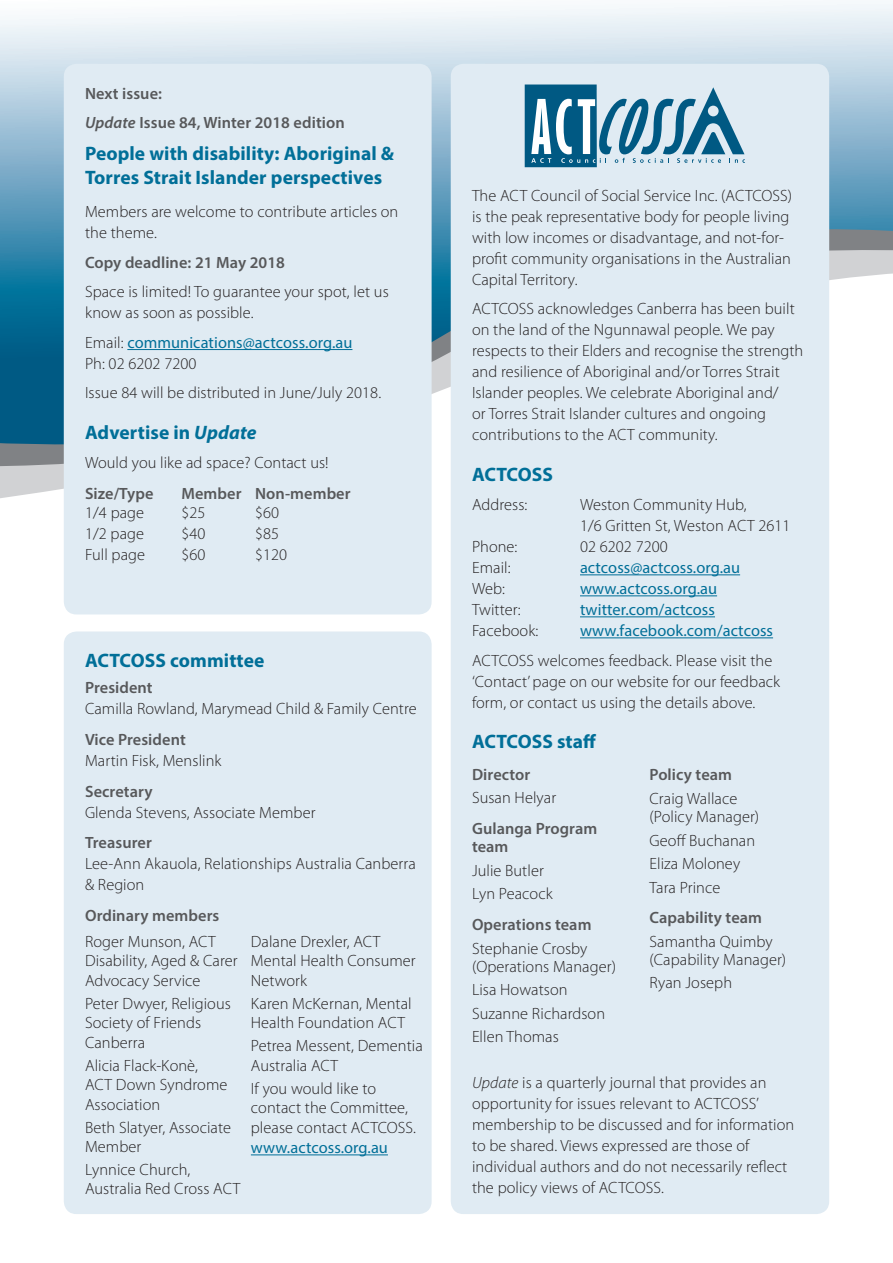
<style>
.page{position:relative;width:893px;height:1263px;background:#fff}
.page>*{position:absolute;margin:0;border:0;box-sizing:border-box;transform-origin:0 0}
.t1{font:700 19.5px/23.4px "Myriad Pro";letter-spacing:.005em;color:#016f98}
.t2{font:300 16.35px/21px "Myriad Pro";letter-spacing:.005em;color:#231f20}
.t3{font:600 16.35px/18px "Myriad Pro";letter-spacing:.005em;color:#57585a}
.t4{font:16.35px/21px "Myriad Pro";letter-spacing:.005em;color:#016f98}
.s1{font-style:italic}
.s2{font-weight:300;color:#231f20}
</style>
<div class="page">
<div style="left:237px;top:3px;width:656px;height:13px;background:#f5f9fb"></div>
<svg style="left:0;top:16px;width:893px;height:482px"></svg>
<div style="left:64px;top:631px;width:368px;height:583px;background:#e0ebf3;border-radius:13px"></div>
<hr style="left:251px;top:1154px;width:137px;height:1px;background:#016f98">
<div style="left:451px;top:64px;width:378px;height:1150px;background:#e0ebf3;border-radius:13px"></div>
<hr style="left:580px;top:574px;width:160px;height:1px;background:#016f98">
<hr style="left:580px;top:595px;width:137px;height:1px;background:#016f98">
<hr style="left:580px;top:616px;width:135px;height:1px;background:#016f98">
<hr style="left:580px;top:637px;width:193px;height:1px;background:#016f98">
<svg style="left:525px;top:85px;width:220px;height:82px"></svg>
<div style="left:64px;top:64px;width:368px;height:550px;background:#e0ebf3;border-radius:13px"></div>
<hr style="left:127px;top:349px;width:225px;height:1px;background:#016f98">
<p class="t3" style="left:85px;top:78px;width:261px;line-height:29.5px">Next issue:<br><span class="s1">Update</span> Issue 84, Winter 2018 edition</p>
<p class="t1" style="left:85px;top:141px;width:311px">People with disability: Aboriginal &amp;<br>Torres Strait Islander perspectives</p>
<p class="t2" style="left:85px;top:201px;width:315px">Members are welcome to contribute articles on the theme.</p>
<p class="t3" style="left:85px;top:253px;width:202px">Copy deadline: 21 May 2018</p>
<p class="t2" style="left:85px;top:281px;width:305px">Space is limited! To guarantee your spot, let us know as soon as possible.</p>
<p class="t4" style="left:85px;top:332px;width:269px"><span class="s2">Email:</span> communications@actcoss.org.au<br><span class="s2">Ph: 02 6202 7200</span></p>
<p class="t2" style="left:85px;top:382px;width:298px">Issue 84 will be distributed in June/July 2018.</p>
<p class="t1" style="left:85px;top:420px;width:173px">Advertise in <span class="s1">Update</span></p>
<p class="t2" style="left:85px;top:452px;width:245px">Would you like ad space? Contact us!</p>
<p class="t3" style="left:85px;top:484px;width:70px">Size/Type</p>
<p class="t3" style="left:181px;top:484px;width:171px">Member Non-member</p>
<p class="t2" style="left:85px;top:501px;width:62px;text-align:justify">1/4 page 1/2 page Full page</p>
<p class="t2" style="left:181px;top:501px;width:26px;text-align:justify">$25 $40 $60</p>
<p class="t2" style="left:255px;top:501px;width:34px">$60 $85 $120</p>
<p class="t1" style="left:85px;top:648px;width:181px">ACTCOSS committee</p>
<p class="t3" style="left:85px;top:678px;width:69px">President</p>
<p class="t2" style="left:85px;top:698px;width:333px">Camilla Rowland, Marymead Child &amp; Family Centre</p>
<p class="t3" style="left:85px;top:730px;width:102px">Vice President</p>
<p class="t2" style="left:85px;top:750px;width:138px">Martin Fisk, Menslink</p>
<p class="t3" style="left:85px;top:781px;width:69px">Secretary</p>
<p class="t2" style="left:85px;top:801px;width:232px">Glenda Stevens, Associate Member</p>
<p class="t3" style="left:85px;top:833px;width:68px">Treasurer</p>
<p class="t2" style="left:85px;top:853px;width:332px">Lee-Ann Akauola, Relationships Australia Canberra &amp; Region</p>
<p class="t3" style="left:85px;top:906px;width:136px">Ordinary members</p>
<p class="t2" style="left:85px;top:931px;width:154px;line-height:19.5px">Roger Munson, ACT<br>Disability, Aged &amp; Carer<br>Advocacy Service</p>
<p class="t2" style="left:85px;top:993px;width:147px;line-height:19.5px">Peter Dwyer, Religious<br>Society of Friends<br>Canberra</p>
<p class="t2" style="left:85px;top:1055px;width:144px;line-height:19.5px">Alicia Flack-Konè,<br>ACT Down Syndrome<br>Association</p>
<p class="t2" style="left:85px;top:1117px;width:148px;line-height:19.5px">Beth Slatyer, Associate<br>Member</p>
<p class="t2" style="left:85px;top:1159px;width:157px;line-height:19.5px">Lynnice Church,<br>Australia Red Cross ACT</p>
<p class="t2" style="left:251px;top:931px;width:166px;line-height:19.5px">Dalane Drexler, ACT<br>Mental Health Consumer<br>Network</p>
<p class="t2" style="left:251px;top:993px;width:162px;line-height:19.5px">Karen McKernan, Mental<br>Health Foundation ACT</p>
<p class="t2" style="left:251px;top:1036px;width:173px;line-height:19.5px">Petrea Messent, Dementia<br>Australia ACT</p>
<p class="t2" style="left:251px;top:1078px;width:167px;line-height:19.5px">If you would like to contact the Committee, please contact ACTCOSS.</p>
<p class="t4" style="left:251px;top:1137px;width:139px">www.actcoss.org.au</p>
<p class="t2" style="left:472px;top:185px;width:322px">The ACT Council of Social Service Inc. (ACTCOSS) is the peak representative body for people living with low incomes or disadvantage, and not-for&shy;profit community organisations in the Australian Capital Territory.</p>
<p class="t2" style="left:472px;top:298px;width:333px">ACTCOSS acknowledges Canberra has been built on the land of the Ngunnawal people. We pay respects to their Elders and recognise the strength and resilience of Aboriginal and/or Torres Strait Islander peoples. We celebrate Aboriginal and/<br>or Torres Strait Islander cultures and ongoing contributions to the ACT community.</p>
<p class="t1" style="left:472px;top:462px;width:82px">ACTCOSS</p>
<p class="t2" style="left:472px;top:494px;width:57px">Address:</p>
<p class="t2" style="left:580px;top:494px;width:212px">Weston Community Hub,<br>1/6 Gritten St, Weston ACT 2611</p>
<p class="t2" style="left:472px;top:536px;width:47px">Phone:</p>
<p class="t2" style="left:580px;top:536px;width:89px">02 6202 7200</p>
<p class="t2" style="left:472px;top:557px;width:40px">Email:</p>
<p class="t4" style="left:580px;top:557px;width:162px">actcoss@actcoss.org.au</p>
<p class="t2" style="left:472px;top:578px;width:35px">Web:</p>
<p class="t4" style="left:580px;top:578px;width:139px">www.actcoss.org.au</p>
<p class="t2" style="left:472px;top:599px;width:50px">Twitter:</p>
<p class="t4" style="left:580px;top:599px;width:137px">twitter.com/actcoss</p>
<p class="t2" style="left:472px;top:620px;width:68px">Facebook:</p>
<p class="t4" style="left:580px;top:620px;width:195px">www.facebook.com/actcoss</p>
<p class="t2" style="left:472px;top:650px;width:310px">ACTCOSS welcomes feedback. Please visit the ‘Contact’ page on our website for our feedback form, or contact us using the details above.</p>
<p class="t1" style="left:472px;top:729px;width:126px">ACTCOSS staff</p>
<p class="t3" style="left:472px;top:765px;width:60px">Director</p>
<p class="t2" style="left:472px;top:787px;width:86px">Susan Helyar</p>
<p class="t3" style="left:472px;top:819px;width:127px">Gulanga Program team</p>
<p class="t2" style="left:472px;top:858px;width:82px;line-height:23.5px">Julie Butler<br>Lyn Peacock</p>
<p class="t3" style="left:472px;top:915px;width:121px">Operations team</p>
<p class="t2" style="left:472px;top:939px;width:146px;line-height:18px">Stephanie Crosby (Operations Manager)</p>
<p class="t2" style="left:472px;top:978px;width:135px;line-height:23.5px">Lisa Howatson<br>Suzanne Richardson<br>Ellen Thomas</p>
<p class="t3" style="left:649px;top:765px;width:84px">Policy team</p>
<p class="t2" style="left:649px;top:789px;width:111px;line-height:18px">Craig Wallace (Policy Manager)</p>
<p class="t2" style="left:649px;top:828px;width:107px;line-height:23.5px">Geoff Buchanan<br>Eliza Moloney<br>Tara Prince</p>
<p class="t3" style="left:649px;top:908px;width:114px">Capability team</p>
<p class="t2" style="left:649px;top:932px;width:138px;line-height:18px">Samantha Quimby (Capability Manager)</p>
<p class="t2" style="left:649px;top:972px;width:84px">Ryan Joseph</p>
<p class="t2" style="left:472px;top:1072px;width:324px"><span class="s1">Update</span> is a quarterly journal that provides an opportunity for issues relevant to ACTCOSS’ membership to be discussed and for information to be shared. Views expressed are those of individual authors and do not necessarily reflect the policy views of ACTCOSS.</p>
</div>
